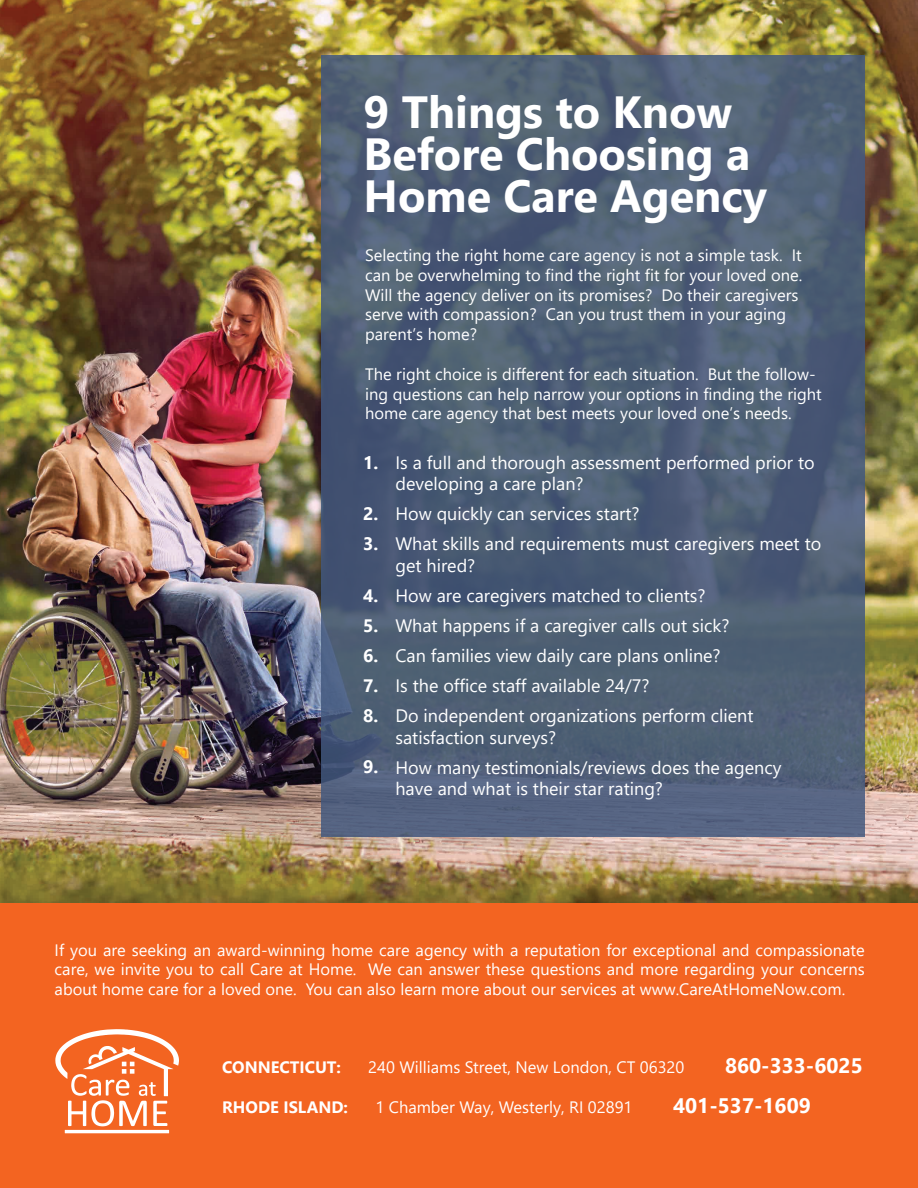
<style>
.page{position:relative;width:918px;height:1188px;background:#fff}
.page>*{position:absolute;margin:0;border:0;box-sizing:border-box;transform-origin:0 0}
.t1{font:700 45px/42px "Segoe UI";color:#fff}
.t2{font:700 21px "Segoe UI";color:#fff}
.t3{font:18px/30px "Segoe UI";color:#fff}
.t4{font:700 18px/30px "Segoe UI";color:#fff}
.t5{font:16.5px/19.8px "Segoe UI";color:#fff}
.t6{font:700 16.5px "Segoe UI";color:#fff}
</style>
<div class="page">
<img style="left:0;top:0;width:918px;height:902px">
<svg style="left:321px;top:55px;width:544px;height:782px;background:#4e5f76"></svg>
<div style="left:0;top:904px;width:918px;height:284px;background:#f36421"></div>
<svg style="left:55px;top:1029px;width:124px;height:104px"></svg>
<h1 class="t1" style="left:364px;top:87px;width:405px">9 Things to Know<br>Before Choosing a<br>Home Care Agency</h1>
<p class="t5" style="left:365px;top:244px;width:439px">Selecting the right home care agency is not a simple task. It can be overwhelming to find the right fit for your loved one.<br>Will the agency deliver on its promises? Do their caregivers serve with compassion? Can you trust them in your aging parent’s home?</p>
<p class="t5" style="left:365px;top:363px;width:458px">The right choice is different for each situation. But the follow&shy;ing questions can help narrow your options in finding the right home care agency that best meets your loved one’s needs.</p>
<p class="t3" style="left:395px;top:450px;width:421px;line-height:21.6px">Is a full and thorough assessment performed prior to developing a care plan?</p>
<p class="t3" style="left:395px;top:497px;width:427px">How quickly can services start?<br>What skills and requirements must caregivers meet to</p>
<p class="t3" style="left:395px;top:549px;width:360px">get hired?<br>How are caregivers matched to clients?<br>What happens if a caregiver calls out sick?<br>Can families view daily care plans online?<br>Is the office staff available 24/7?<br>Do independent organizations perform client</p>
<p class="t3" style="left:395px;top:721px;width:387px">satisfaction surveys?<br>How many testimonials/reviews does the agency</p>
<p class="t3" style="left:395px;top:772px;width:269px">have and what is their star rating?</p>
<p class="t4" style="left:363px;top:446px;width:17px">1.</p>
<p class="t4" style="left:363px;top:498px;width:17px">2.<br>3.</p>
<p class="t4" style="left:363px;top:579px;width:17px;text-align:justify">4.<br>5.<br>6.<br>7.<br>8.</p>
<p class="t4" style="left:363px;top:751px;width:17px">9.</p>
<p class="t5" style="left:55px;top:938px;width:812px;text-align:justify">If you are seeking an award-winning home care agency with a reputation for exceptional and compassionate care, we invite you to call Care at Home. We can answer these questions and more regarding your concerns about home care for a loved one. You can also learn more about our services at www.CareAtHomeNow.com.</p>
<p class="t6" style="left:222px;top:1052px;width:120px">CONNECTICUT:</p>
<p class="t5" style="left:368px;top:1056px;width:318px">240 Williams Street, New London, CT 06320</p>
<p class="t2" style="left:725px;top:1046px;width:139px">860-333-6025</p>
<p class="t6" style="left:222px;top:1091px;width:127px">RHODE ISLAND:</p>
<p class="t5" style="left:375px;top:1095px;width:259px">1 Chamber Way, Westerly, RI 02891</p>
<p class="t2" style="left:673px;top:1085px;width:139px">401-537-1609</p>
</div>
